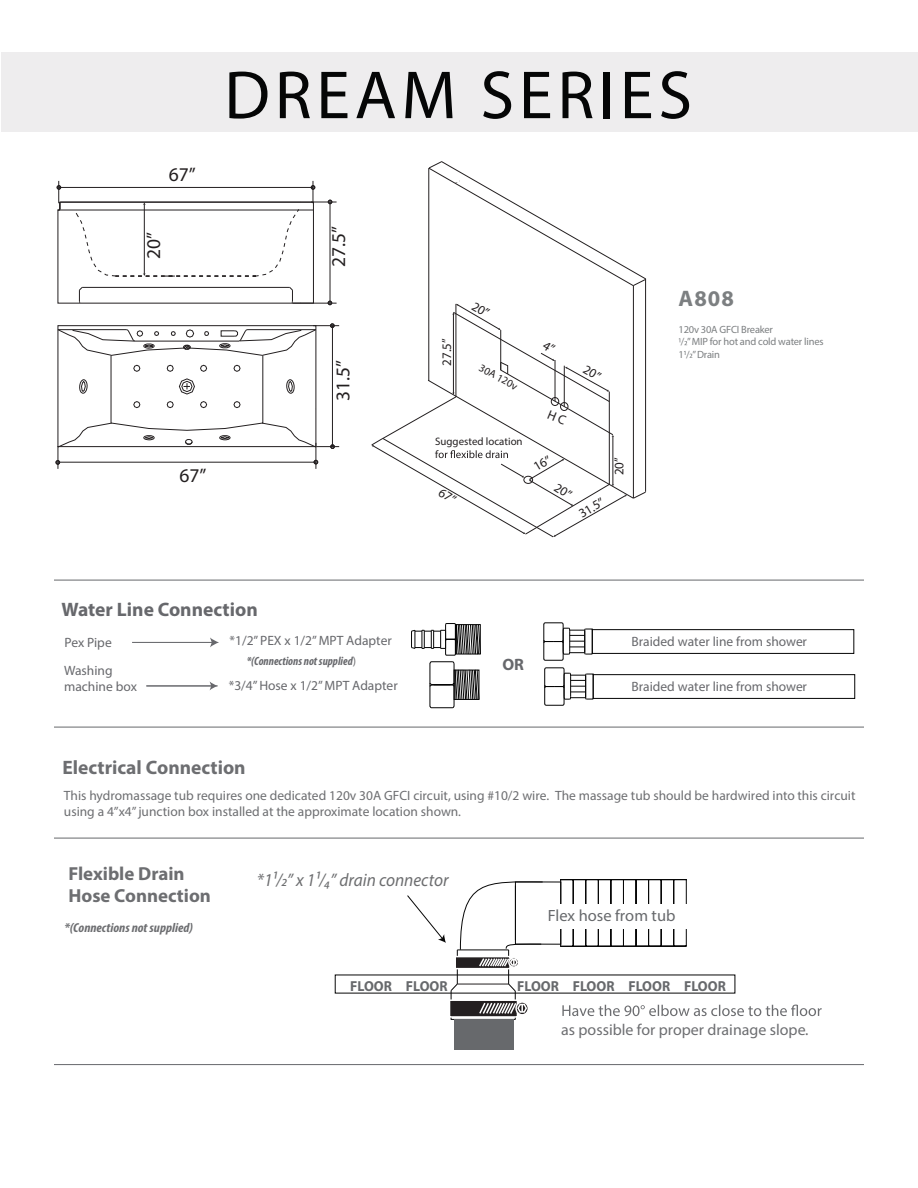
<style>
.page{position:relative;width:918px;height:1188px;background:#fff}
.page>*{position:absolute;margin:0;border:0;box-sizing:border-box;transform-origin:0 0}
.t1{font:68.7px "Myriad";letter-spacing:.07em;color:#050606}
.t2{font:700 22.5px "Myriad";color:#7c7f81}
.t3{font:700 19.5px "Myriad Pro";color:#6d6e71}
.t4{font:19.5px "Myriad Pro";color:#231f20}
.t5{font:700 19.5px "Myriad Pro";color:#67686c}
.t6{font:700 18.9px/22.6px "Myriad Pro";color:#6d6e71}
.t7{font:italic 18.15px "Myriad Pro";color:#6d6e70;scale:.95 1}
.t8{font:700 16.5px "Myriad Pro";color:#67686c}
.t9{font:16.35px "Myriad Pro";color:#67696c}
.t10{font:15.75px "Myriad Pro";color:#6d6e71}
.t11{font:700 14.55px "Myriad Pro";color:#67696c;scale:.95 1}
.t12{font:13.5px/16.2px "Myriad Pro";color:#6d6e71}
.t13{font:13.5px/27.2px "Myriad Pro";color:#67686c}
.t14{font:italic 700 condensed 13.05px "Myriad Pro";color:#6d6e71;scale:1.06 1}
.t15{font:13.05px "Myriad Pro";color:#231f20}
.t16{font:italic 700 condensed 12px "Myriad Pro";color:#67686c}
.t17{font:10.8px/13px "Myriad Pro";color:#231f20}
.t18{font:10.5px/12.6px "Myriad Pro";letter-spacing:-.02em;color:#7c7f81}
.s1{font-weight:400;font-style:normal;font-stretch:normal}
</style>
<div class="page">
<div style="left:1px;top:53px;width:916px;height:79px;background:#eeedee"></div>
<hr style="left:54px;top:580px;width:810px;height:1px;background:#67686c">
<svg style="left:679px;top:338px;width:8px;height:7px"></svg>
<svg style="left:684px;top:351px;width:8px;height:7px"></svg>
<hr style="left:428px;top:168px;width:1px;height:213px;background:#231f20">
<hr style="left:633px;top:285px;width:1px;height:213px;background:#231f20">
<hr style="left:645px;top:279px;width:1px;height:213px;background:#231f20">
<svg style="left:428px;top:161px;width:218px;height:126px"></svg>
<svg style="left:56px;top:323px;width:283px;height:146px"></svg>
<svg style="left:57px;top:181px;width:280px;height:124px"></svg>
<svg style="left:543px;top:622px;width:312px;height:39px"></svg>
<svg style="left:411px;top:623px;width:70px;height:85px"></svg>
<svg style="left:544px;top:667px;width:311px;height:39px"></svg>
<hr style="left:132px;top:642px;width:81px;height:1px;background:#67686c">
<svg style="left:210px;top:638px;width:9px;height:9px"></svg>
<hr style="left:146px;top:685px;width:66px;height:1px;background:#67686c">
<svg style="left:210px;top:682px;width:8px;height:8px"></svg>
<hr style="left:54px;top:727px;width:810px;height:1px;background:#67686c">
<hr style="left:54px;top:838px;width:810px;height:1px;background:#67686c">
<hr style="left:54px;top:1064px;width:810px;height:1px;background:#67686c">
<svg style="left:450px;top:983px;width:8px;height:36px"></svg>
<hr style="left:457px;top:950px;width:1px;height:34px;background:#080808">
<hr style="left:457px;top:950px;width:52px;height:1px;background:#080808">
<hr style="left:508px;top:950px;width:1px;height:34px;background:#080808">
<hr style="left:451px;top:1019px;width:64px;height:1px;background:#080808">
<div style="left:449px;top:999px;width:69px;height:19px;background:#231f20;border:2px solid #fff"></div>
<div style="left:515px;top:1001px;width:14px;height:15px;border:2px solid #fff;border-radius:50%"></div>
<svg style="left:478px;top:983px;width:50px;height:36px"></svg>
<div style="left:454px;top:956px;width:57px;height:13px;background:#231f20;border:2px solid #fff"></div>
<svg style="left:478px;top:957px;width:40px;height:11px"></svg>
<svg style="left:562px;top:1005px;width:260px;height:11px"></svg>
<svg style="left:407px;top:895px;width:39px;height:48px"></svg>
<svg style="left:460px;top:879px;width:227px;height:71px"></svg>
<div style="left:515px;top:882px;width:46px;height:63px;border:1px solid #070707"></div>
<div style="left:541px;top:904px;width:159px;height:24px;background:#fff"></div>
<hr style="left:515px;top:886px;width:1px;height:54px;background:#070707">
<hr style="left:457px;top:984px;width:52px;height:1px;background:#231f20">
<div style="left:454px;top:1020px;width:60px;height:30px;background:#67696c"></div>
<svg style="left:371px;top:301px;width:275px;height:236px"></svg>
<h3 class="t4" style="left:169px;top:162px;width:28px">67”</h3>
<h3 class="t4" style="left:142px;top:259px;width:28px;rotate:-90deg">20”</h3>
<h3 class="t4" style="left:179px;top:463px;width:28px">67”</h3>
<h1 class="t1" style="left:224px;top:61px;width:469px">DREAM SERIES</h1>
<h3 class="t4" style="left:327px;top:267px;width:42px;rotate:-90deg">27.5”</h3>
<h3 class="t4" style="left:331px;top:401px;width:42px;rotate:-90deg">31.5”</h3>
<p class="t15" style="left:439px;top:366px;width:29px;rotate:-90deg">27.5”</p>
<p class="t17" style="left:483px;top:361px;width:44px;rotate:29deg">30A 120v</p>
<p class="t17" style="left:435px;top:435px;width:89px">Suggested location f</p>
<p class="t15" style="left:576px;top:508px;width:29px;rotate:-31deg">31.5”</p>
<p class="t15" style="left:611px;top:475px;width:19px;rotate:-90deg">20”</p>
<h2 class="t2" style="left:678px;top:287px;width:57px">A808</h2>
<p class="t18" style="left:678px;top:323px;width:147px">120v 30A GFCI Breaker<br>/ ”MIP for hot and cold water lines<br>1 / ”Drain</p>
<h3 class="t5" style="left:62px;top:597px;width:198px">Water Line Connection</h3>
<p class="t13" style="left:230px;top:627px;width:164px">*1/2’’ PEX x 1/2’’ MPT Adapter</p>
<p class="t13" style="left:229px;top:672px;width:171px">*3/4’’ Hose x 1/2” MPT Adapter</p>
<p class="t13" style="left:64px;top:629px;width:50px">Pex Pipe<br>Washing</p>
<p class="t13" style="left:64px;top:672px;width:74px">machine box</p>
<p class="t16" style="left:247px;top:654px;width:111px">*(Connections not supplied<span class="s1">)</span></p>
<p class="t8" style="left:502px;top:653px;width:23px">OR</p>
<p class="t13" style="left:632px;top:627px;width:177px">Braided water line from shower</p>
<p class="t13" style="left:632px;top:673px;width:177px">Braided water line from shower</p>
<h3 class="t3" style="left:62px;top:754px;width:185px">Electrical Connection</h3>
<p class="t12" style="left:64px;top:787px;width:793px">This hydromassage tub requires one dedicated 120v 30A GFCI circuit, using #10/2 wire. The massage tub should be hardwired into this circuit using a 4”x4” junction box installed at the approximate location shown.</p>
<h3 class="t6" style="left:68px;top:861px;width:144px">Flexible Drain<br>Hose Connection</h3>
<p class="t14" style="left:65px;top:920px;width:123px">*(Connections not supplied)</p>
<h3 class="t7" style="left:257px;top:868px;width:203px">*11/2” x 11/4” drain connector</h3>
<p class="t9" style="left:548px;top:905px;width:129px">Flex hose from tub</p>
<p class="t11" style="left:350px;top:976px;width:104px">FLOOR FLOOR</p>
<p class="t11" style="left:517px;top:976px;width:221px">FLOOR FLOOR FLOOR FLOOR</p>
<p class="t10" style="left:561px;top:1020px;width:249px">as possible for proper drainage slope.</p>
</div>
